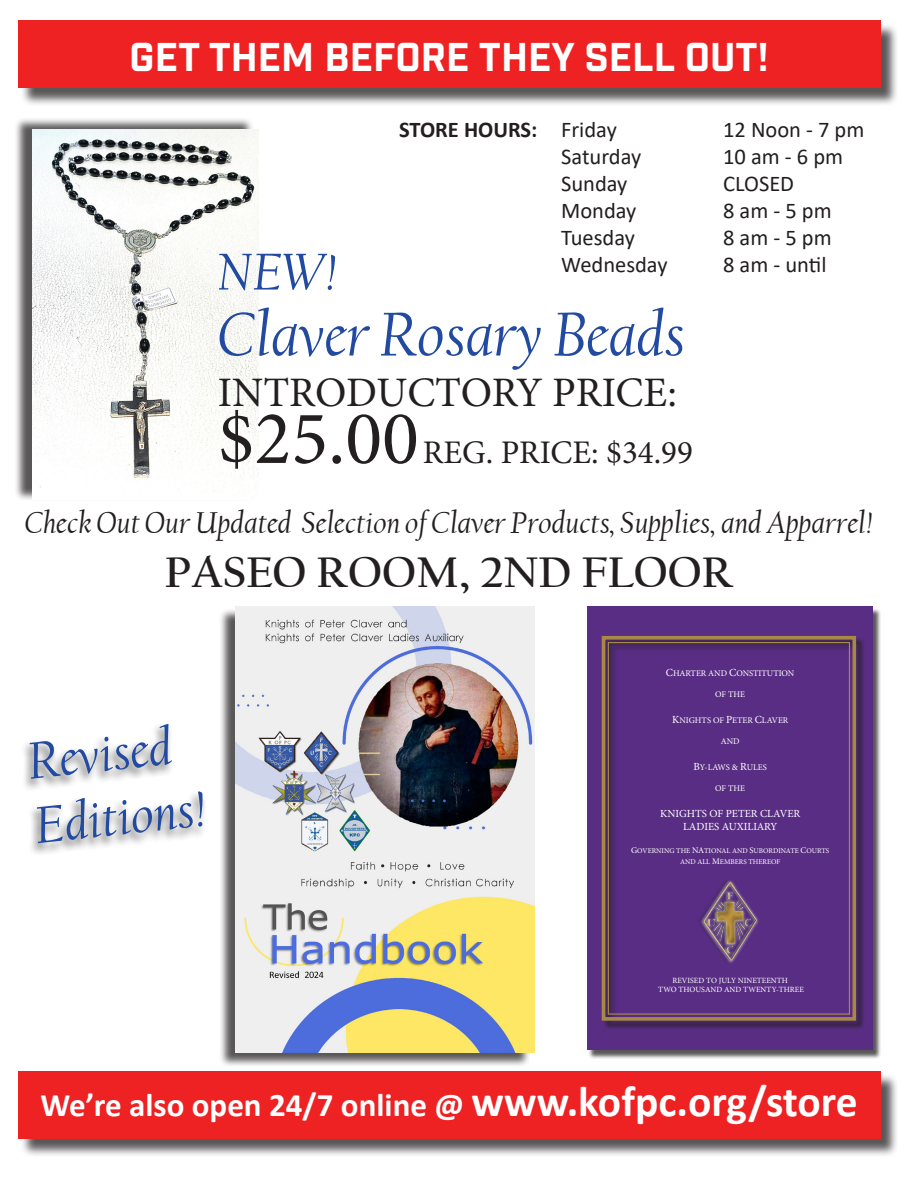
<style>
.page{position:relative;width:918px;height:1188px;background:#fff}
.page>*{position:absolute;margin:0;border:0;box-sizing:border-box;transform-origin:0 0}
.t1{font:76.5px "Minion Pro";color:#231f20}
.t2{font:italic 64.5px "Californian FB";color:#214aa0}
.t3{font:italic 54px "Californian FB";color:#214aa0}
.t4{font:700 45px "Californian FB";color:#231f20}
.t5{font:42px "Minion Pro";letter-spacing:-.005em;color:#231f20}
.t6{font:39px "Industry Inc Base";color:#fff}
.t7{font:700 33px "Calibri";color:#fff}
.t8{font:33px "Minion Pro";color:#231f20}
.t9{font:italic 31.5px "Californian FB";color:#231f20}
.t10{font:22.5px "Calibri";color:#231f20}
.t11{font:700 22.5px "Calibri";color:#231f20}
.t12{font:10.8px/13px "Minion Pro";color:#fff;text-align:center}
.t13{font:8.7px "Minion Pro";color:#fff}
.t14{font:7.95px/9.6px "Minion Pro";color:#fff;text-align:center}
.t15{font:7.2px/10.5px "Minion Pro";color:#fff;text-align:center}
.s1{font-weight:400}
.s2{font-size:10.8px}
.s3{font-size:8.7px}
.s4{font-size:43.5px}
</style>
<div class="page">
<div style="left:20px;top:23px;width:879px;height:84px;background:#231f20;opacity:.75"></div>
<div style="left:18px;top:21px;width:862px;height:67px;background:#ee2123"></div>
<div style="left:218px;top:608px;width:313px;height:460px;background:#231f20;opacity:.75"></div>
<img style="left:236px;top:607px;width:298px;height:446px">
<div style="left:588px;top:608px;width:293px;height:451px;background:#231f20;opacity:.75"></div>
<div style="left:587px;top:607px;width:285px;height:443px;background:#592d84"></div>
<div style="left:603px;top:637px;width:262px;height:393px;background:#231f20;opacity:.75"></div>
<svg style="left:601px;top:636px;width:257px;height:387px"></svg>
<div style="left:608px;top:642px;width:242px;height:373px;border:1px solid #a78846"></div>
<div style="left:19px;top:722px;width:188px;height:135px;background:#231f20;opacity:.75"></div>
<div style="left:14px;top:117px;width:240px;height:384px;background:#231f20;opacity:.75"></div>
<img style="left:33px;top:130px;width:226px;height:370px">
<div style="left:20px;top:1074px;width:879px;height:84px;background:#231f20;opacity:.75"></div>
<div style="left:18px;top:1071px;width:862px;height:68px;background:#ee2123"></div>
<p class="t6" style="left:130px;top:34px;width:640px">GET THEM BEFORE THEY SELL OUT!</p>
<p class="t11" style="left:399px;top:114px;width:219px">STORE HOURS: <span class="s1">Friday</span></p>
<p class="t10" style="left:723px;top:114px;width:143px">12 Noon - 7 pm</p>
<p class="t10" style="left:561px;top:141px;width:82px">Saturday</p>
<p class="t10" style="left:723px;top:141px;width:121px">10 am - 6 pm</p>
<p class="t10" style="left:561px;top:168px;width:68px">Sunday</p>
<p class="t10" style="left:723px;top:168px;width:73px">CLOSED</p>
<p class="t10" style="left:561px;top:195px;width:77px">Monday</p>
<p class="t10" style="left:723px;top:195px;width:110px">8 am - 5 pm</p>
<p class="t10" style="left:561px;top:222px;width:75px">Tuesday</p>
<p class="t10" style="left:723px;top:222px;width:110px">8 am - 5 pm</p>
<p class="t10" style="left:561px;top:249px;width:108px">Wednesday</p>
<p class="t10" style="left:723px;top:249px;width:105px">8 am - until</p>
<p class="t3" style="left:218px;top:242px;width:122px">NEW!</p>
<p class="t2" style="left:218px;top:299px;width:469px">Claver Rosary Beads</p>
<p class="t5" style="left:218px;top:364px;width:461px">INTRODUCTORY PRICE:</p>
<p class="t1" style="left:218px;top:387px;width:203px">$25.00</p>
<p class="t8" style="left:423px;top:430px;width:272px">REG. PRICE: $34.99</p>
<p class="t9" style="left:25px;top:505px;width:850px">Check Out Our Updated Selection of Claver Products, Supplies, and Apparrel!</p>
<p class="t4" style="left:165px;top:547px;width:571px">PASEO ROOM, 2ND FLOOR</p>
<p class="t3" style="left:25px;top:731px;width:145px;rotate:-6deg">Revised</p>
<p class="t3" style="left:32px;top:796px;width:175px;rotate:-6deg">Editions!</p>
<p class="t13" style="left:666px;top:668px;width:130px"><span class="s2">C</span>HARTER AND <span class="s2">C</span>ONSTITUTION</p>
<p class="t13" style="left:715px;top:688px;width:31px">OF THE</p>
<p class="t13" style="left:672px;top:714px;width:118px"><span class="s2">K</span>NIGHTS OF <span class="s2">P</span>ETER <span class="s2">C</span>LAVER</p>
<p class="t13" style="left:721px;top:735px;width:20px">AND</p>
<p class="t13" style="left:693px;top:761px;width:75px"><span class="s2">B</span>Y-LAWS &amp; <span class="s2">R</span>ULES</p>
<p class="t13" style="left:715px;top:782px;width:31px">OF THE</p>
<p class="t12" style="left:660px;top:807px;width:142px">KNIGHTS OF PETER CLAVER<br>LADIES AUXILIARY</p>
<p class="t15" style="left:631px;top:846px;width:200px"><span class="s3">G</span>OVERNING THE <span class="s3">NA</span>TIONAL AND <span class="s3">S</span>UBORDINATE <span class="s3">C</span>OURTS<br>AND ALL <span class="s3">M</span>EMBERS THEREOF</p>
<p class="t14" style="left:658px;top:976px;width:147px">REVISED TO JULY NINETEENTH<br>TWO THOUSAND AND TWENTY-THREE</p>
<p class="t7" style="left:40px;top:1082px;width:819px">We’re also open 24/7 online @ <span class="s4">www.kofpc.org/store</span></p>
</div>
